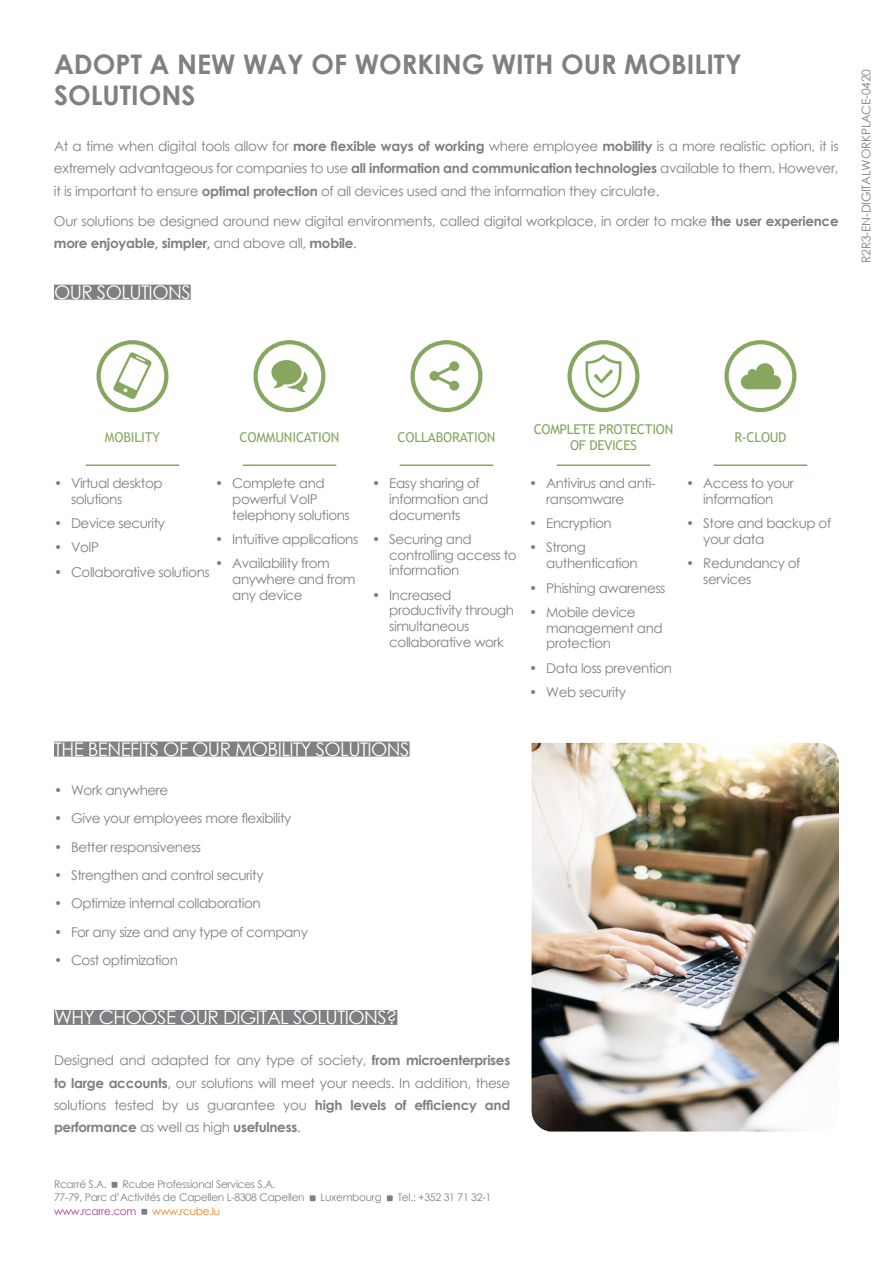
<style>
.page{position:relative;width:893px;height:1263px;background:#fff}
.page>*{position:absolute;margin:0;border:0;box-sizing:border-box;transform-origin:0 0}
.t1{font:700 27px/31px "Century Gothic";color:#807f83}
.t2{font:18.75px "Century Gothic";letter-spacing:-.03em;color:#fff}
.t3{font:13.5px/15.8px "Century Gothic";letter-spacing:-.03em;color:#807f83}
.t4{font:13.5px/15.8px "Trebuchet MS";letter-spacing:-.015em;color:#87a760;text-align:center}
.t5{font:12px "Century Gothic";letter-spacing:-.02em;color:#807f83}
.t6{font:10.5px/13.5px "Century Gothic";letter-spacing:-.025em;color:#807f83}
.t7{font:10.5px "Century Gothic";letter-spacing:-.025em;color:#9d3f97}
.t8{font:10.5px "Century Gothic";letter-spacing:-.025em;color:#f47920}
.t9{font:10.5px "Century Gothic";letter-spacing:-.025em;color:#808285}
.s1{font-weight:700}
</style>
<div class="page">
<div style="left:54px;top:285px;width:137px;height:15px;background:#807f83"></div>
<svg style="left:96px;top:340px;width:72px;height:72px"></svg>
<svg style="left:253px;top:340px;width:72px;height:72px"></svg>
<svg style="left:410px;top:340px;width:72px;height:72px"></svg>
<svg style="left:567px;top:340px;width:72px;height:72px"></svg>
<svg style="left:724px;top:340px;width:72px;height:72px"></svg>
<hr style="left:86px;top:464px;width:93px;height:2px;background:#87a760">
<hr style="left:243px;top:464px;width:93px;height:2px;background:#87a760">
<hr style="left:400px;top:464px;width:93px;height:2px;background:#87a760">
<hr style="left:557px;top:464px;width:93px;height:2px;background:#87a760">
<hr style="left:714px;top:464px;width:93px;height:2px;background:#87a760">
<div style="left:54px;top:741px;width:356px;height:15px;background:#807f83"></div>
<div style="left:54px;top:1010px;width:343px;height:15px;background:#807f83"></div>
<svg style="left:112px;top:1182px;width:5px;height:6px"></svg>
<svg style="left:310px;top:1195px;width:6px;height:6px"></svg>
<svg style="left:387px;top:1195px;width:6px;height:6px"></svg>
<svg style="left:141px;top:1209px;width:6px;height:6px"></svg>
<img style="left:531px;top:743px;width:308px;height:388px">
<h1 class="t1" style="left:54px;top:48px;width:689px">ADOPT A NEW WAY OF WORKING WITH OUR MOBILITY<br>SOLUTIONS</h1>
<p class="t3" style="left:54px;top:135px;width:786px;line-height:22px;text-align:justify">At a time when digital tools allow for <span class="s1">more flexible ways of working</span> where employee <span class="s1">mobility</span> is a more realistic option, it is extremely advantageous for companies to use <span class="s1">all information and communication technologies</span> available to them. However, it is important to ensure <span class="s1">optimal protection</span> of all devices used and the information they circulate.</p>
<p class="t3" style="left:54px;top:210px;width:786px;line-height:22px">Our solutions be designed around new digital environments, called digital workplace, in order to make <span class="s1">the user experience more enjoyable, simpler,</span> and above all, <span class="s1">mobile</span>.</p>
<h2 class="t2" style="left:54px;top:279px;width:138px">OUR SOLUTIONS</h2>
<p class="t5" style="left:858px;top:263px;width:195px;rotate:-90deg">R2R3-EN-DIGITALWORKPLACE-0420</p>
<p class="t4" style="left:105px;top:429px;width:57px">MOBILITY</p>
<p class="t4" style="left:240px;top:429px;width:101px">COMMUNICATION</p>
<p class="t4" style="left:398px;top:429px;width:99px">COLLABORATION</p>
<p class="t4" style="left:534px;top:421px;width:141px">COMPLETE PROTECTION<br>OF DEVICES</p>
<p class="t4" style="left:734px;top:429px;width:54px">R-CLOUD</p>
<p class="t3" style="left:71px;top:475px;width:93px;text-indent:-17px">• Virtual desktop solutions</p>
<p class="t3" style="left:54px;top:515px;width:113px">• Device security</p>
<p class="t3" style="left:54px;top:539px;width:47px">• VoIP</p>
<p class="t3" style="left:54px;top:564px;width:157px">• Collaborative solutions</p>
<p class="t3" style="left:389px;top:475px;width:101px;text-indent:-17px">• Easy sharing of information and documents</p>
<p class="t3" style="left:389px;top:531px;width:129px;text-indent:-17px">• Securing and controlling access to information</p>
<p class="t3" style="left:389px;top:587px;width:126px;text-indent:-17px">• Increased productivity through simultaneous collaborative work</p>
<p class="t3" style="left:546px;top:475px;width:111px;text-indent:-17px">• Antivirus and anti&shy;ransomware</p>
<p class="t3" style="left:529px;top:515px;width:84px">• Encryption</p>
<p class="t3" style="left:546px;top:539px;width:93px;text-indent:-17px">• Strong authentication</p>
<p class="t3" style="left:529px;top:579px;width:138px">• Phishing awareness</p>
<p class="t3" style="left:546px;top:604px;width:118px;text-indent:-17px">• Mobile device management and protection</p>
<p class="t3" style="left:529px;top:659px;width:144px">• Data loss prevention</p>
<p class="t3" style="left:529px;top:684px;width:98px">• Web security</p>
<p class="t3" style="left:232px;top:475px;width:119px;text-indent:-17px">• Complete and powerful VoIP telephony solutions</p>
<p class="t3" style="left:215px;top:531px;width:145px">• Intuitive applications</p>
<p class="t3" style="left:232px;top:555px;width:125px;text-indent:-17px">• Availability from anywhere and from any device</p>
<p class="t3" style="left:686px;top:475px;width:109px;text-align:center">• Access to your information</p>
<p class="t3" style="left:703px;top:515px;width:130px;text-indent:-17px">• Store and backup of your data</p>
<p class="t3" style="left:703px;top:555px;width:99px;text-indent:-17px">• Redundancy of services</p>
<h2 class="t2" style="left:54px;top:736px;width:357px">THE BENEFITS OF OUR MOBILITY SOLUTIONS</h2>
<p class="t3" style="left:54px;top:782px;width:116px">• Work anywhere</p>
<p class="t3" style="left:54px;top:810px;width:239px">• Give your employees more flexibility</p>
<p class="t3" style="left:54px;top:838px;width:149px">• Better responsiveness</p>
<p class="t3" style="left:54px;top:867px;width:211px">• Strengthen and control security</p>
<p class="t3" style="left:54px;top:895px;width:208px">• Optimize internal collaboration</p>
<p class="t3" style="left:54px;top:924px;width:256px">• For any size and any type of company</p>
<p class="t3" style="left:54px;top:952px;width:125px">• Cost optimization</p>
<h2 class="t2" style="left:54px;top:1004px;width:345px">WHY CHOOSE OUR DIGITAL SOLUTIONS?</h2>
<p class="t3" style="left:54px;top:1049px;width:458px;line-height:22px;text-align:justify">Designed and adapted for any type of society, <span class="s1">from microenterprises to large accounts</span>, our solutions will meet your needs. In addition, these solutions tested by us guarantee you <span class="s1">high levels of efficiency and performance</span> as well as high <span class="s1">usefulness</span>.</p>
<p class="t9" style="left:54px;top:1176px;width:54px">Rcarré S.A.</p>
<p class="t6" style="left:54px;top:1177px;width:252px;text-indent:68px">Rcube Professional Services S.A.<br>77-79, Parc d’Activités de Capellen L-8308 Capellen</p>
<p class="t7" style="left:54px;top:1203px;width:84px">www.rcarre.com</p>
<p class="t8" style="left:152px;top:1203px;width:69px">www.rcube.lu</p>
<p class="t6" style="left:321px;top:1190px;width:63px">Luxembourg</p>
<p class="t6" style="left:398px;top:1190px;width:95px">Tel.: +352 31 71 32-1</p>
</div>
